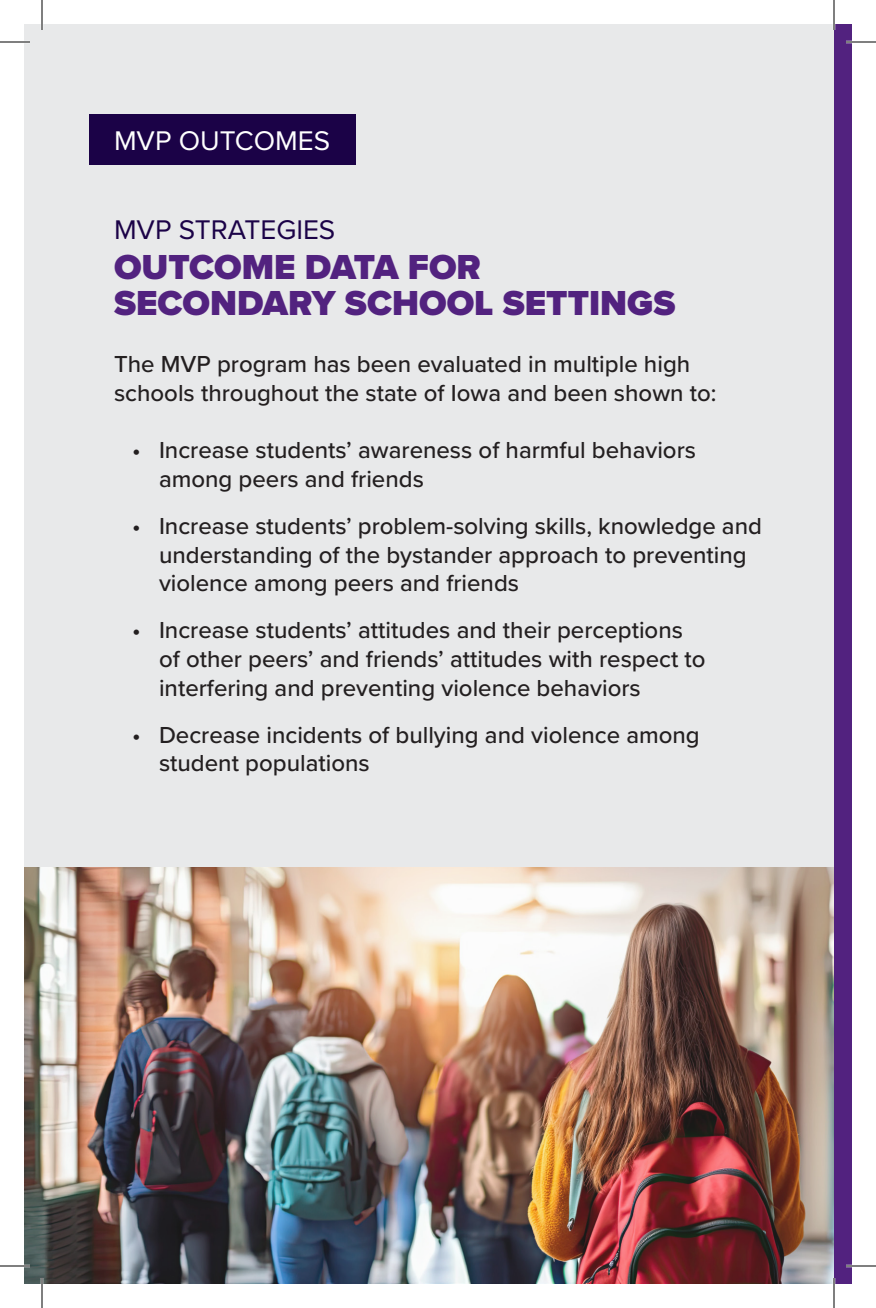
<style>
.page{position:relative;width:876px;height:1308px;background:#fff}
.page>*{position:absolute;margin:0;border:0;box-sizing:border-box;transform-origin:0 0}
.t1{font:900 36px "Proxima Nova";color:#52227f}
.t2{font:28px "Proxima Nova";color:#1b0247}
.t3{font:28px "Proxima Nova";color:#fff}
.t4{font:500 24px/28.8px "Proxima Nova";color:#231f20}
</style>
<div class="page">
<div style="left:24px;top:24px;width:810px;height:1260px;background:#e8e9ea"></div>
<img style="left:24px;top:867px;width:810px;height:416px">
<div style="left:90px;top:114px;width:266px;height:50px;background:#1b0247"></div>
<div style="left:834px;top:24px;width:18px;height:1260px;background:#52227f"></div>
<hr style="left:0;top:41px;width:30px;height:2px;background:#fff">
<hr style="left:846px;top:41px;width:30px;height:2px;background:#fff">
<hr style="left:0;top:1265px;width:30px;height:2px;background:#fff">
<hr style="left:846px;top:1265px;width:30px;height:2px;background:#fff">
<hr style="left:41px;top:0;width:2px;height:30px;background:#fff">
<hr style="left:41px;top:1278px;width:2px;height:30px;background:#fff">
<hr style="left:833px;top:0;width:2px;height:30px;background:#fff">
<hr style="left:833px;top:1278px;width:2px;height:30px;background:#fff">
<hr style="left:0;top:42px;width:30px;height:1px;background:#000">
<hr style="left:846px;top:42px;width:30px;height:1px;background:#000">
<hr style="left:0;top:1266px;width:30px;height:1px;background:#000">
<hr style="left:846px;top:1266px;width:30px;height:1px;background:#000">
<hr style="left:42px;top:0;width:1px;height:30px;background:#000">
<hr style="left:42px;top:1278px;width:1px;height:30px;background:#000">
<hr style="left:834px;top:0;width:1px;height:30px;background:#000">
<hr style="left:834px;top:1278px;width:1px;height:30px;background:#000">
<p class="t3" style="left:114px;top:120px;width:218px">MVP OUTCOMES</p>
<p class="t2" style="left:114px;top:209px;width:223px">MVP STRATEGIES</p>
<p class="t1" style="left:114px;top:240px;width:369px">OUTCOME DATA FOR</p>
<p class="t1" style="left:114px;top:276px;width:563px">SECONDARY SCHOOL SETTINGS</p>
<p class="t4" style="left:114px;top:349px;width:604px">The MVP program has been evaluated in multiple high schools throughout the state of Iowa and been shown to:</p>
<p class="t4" style="left:159px;top:435px;width:539px;text-indent:-27px">• Increase students’ awareness of harmful behaviors among peers and friends</p>
<p class="t4" style="left:159px;top:511px;width:604px;text-indent:-27px">• Increase students’ problem-solving skills, knowledge and understanding of the bystander approach to preventing violence among peers and friends</p>
<p class="t4" style="left:159px;top:615px;width:548px;text-indent:-27px">• Increase students’ attitudes and their perceptions of other peers’ and friends’ attitudes with respect to interfering and preventing violence behaviors</p>
<p class="t4" style="left:159px;top:719px;width:542px;text-indent:-27px">• Decrease incidents of bullying and violence among student populations</p>
</div>
